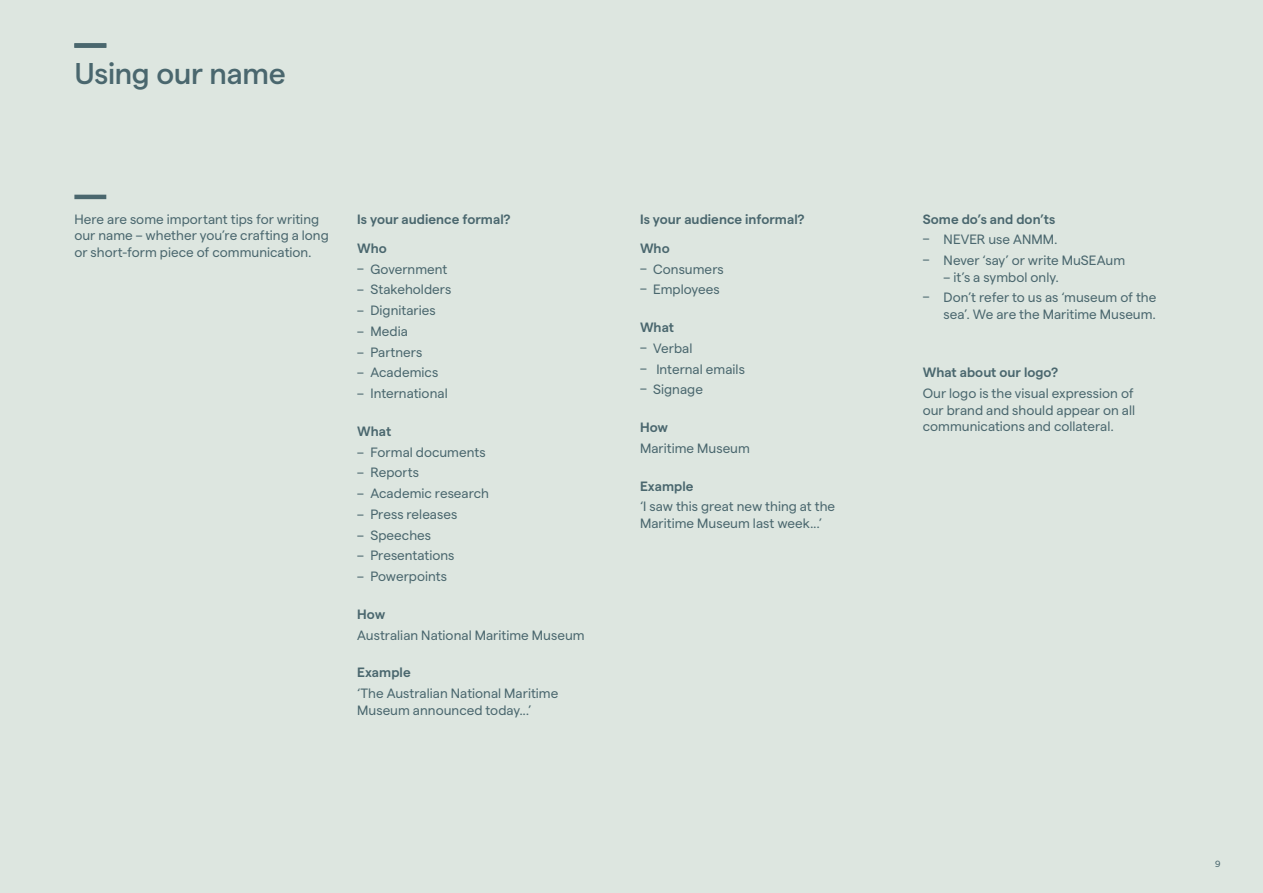
<style>
.page{position:relative;width:1263px;height:893px;background:#dde6e0}
.page>*{position:absolute;margin:0;border:0;box-sizing:border-box;transform-origin:0 0}
.Heading{font:500 30px "Matter";letter-spacing:-.01em;color:#4a676e}
.Body{font:13.5px/16.5px "Matter";color:#4a676e}
.Body-2{font:600 13.5px "Matter";color:#4a676e}
.t1{font:9px "Matter";color:#4a676e}
</style>
<div class="page">
<div style="left:74px;top:43px;width:32px;height:5px;background:#4a676e"></div>
<hr style="left:74px;top:195px;width:32px;height:4px;background:#4a676e">
<p class="Heading" style="left:74px;top:51px;width:213px">Using our name</p>
<p class="Body" style="left:74px;top:209px;width:256px">Here are some important tips for writing our name – whether you’re crafting a long or short-form piece of communication.</p>
<p class="Body-2" style="left:357px;top:209px;width:155px">Is your audience formal?</p>
<p class="Body-2" style="left:357px;top:238px;width:31px">Who</p>
<p class="Body" style="left:357px;top:259px;width:92px">– Government</p>
<p class="Body" style="left:357px;top:280px;width:96px">– Stakeholders</p>
<p class="Body" style="left:357px;top:301px;width:80px">– Dignitaries</p>
<p class="Body" style="left:357px;top:322px;width:52px">– Media</p>
<p class="Body" style="left:357px;top:342px;width:67px">– Partners</p>
<p class="Body" style="left:357px;top:363px;width:83px">– Academics</p>
<p class="Body" style="left:357px;top:384px;width:92px">– International</p>
<p class="Body-2" style="left:357px;top:421px;width:36px">What</p>
<p class="Body" style="left:357px;top:442px;width:130px">– Formal documents</p>
<p class="Body" style="left:357px;top:463px;width:63px">– Reports</p>
<p class="Body" style="left:357px;top:484px;width:133px">– Academic research</p>
<p class="Body" style="left:357px;top:505px;width:102px">– Press releases</p>
<p class="Body" style="left:357px;top:525px;width:75px">– Speeches</p>
<p class="Body" style="left:357px;top:546px;width:99px">– Presentations</p>
<p class="Body" style="left:357px;top:567px;width:91px">– Powerpoints</p>
<p class="Body-2" style="left:357px;top:604px;width:30px">How</p>
<p class="Body" style="left:357px;top:626px;width:229px">Australian National Maritime Museum</p>
<p class="Body-2" style="left:357px;top:663px;width:55px">Example</p>
<p class="Body" style="left:357px;top:684px;width:203px">‘The Australian National Maritime<br>Museum announced today...’</p>
<p class="Body-2" style="left:640px;top:209px;width:166px">Is your audience informal?</p>
<p class="Body-2" style="left:640px;top:238px;width:31px">Who</p>
<p class="Body" style="left:640px;top:259px;width:85px">– Consumers</p>
<p class="Body" style="left:640px;top:280px;width:81px">– Employees</p>
<p class="Body-2" style="left:640px;top:317px;width:36px">What</p>
<p class="Body" style="left:640px;top:339px;width:54px">– Verbal</p>
<p class="Body" style="left:640px;top:359px;width:106px">– Internal emails</p>
<p class="Body" style="left:640px;top:380px;width:64px">– Signage</p>
<p class="Body-2" style="left:640px;top:417px;width:30px">How</p>
<p class="Body" style="left:640px;top:439px;width:111px">Maritime Museum</p>
<p class="Body-2" style="left:640px;top:476px;width:55px">Example</p>
<p class="Body" style="left:640px;top:497px;width:197px">‘I saw this great new thing at the<br>Maritime Museum last week...’</p>
<p class="Body-2" style="left:923px;top:209px;width:134px">Some do’s and don’ts</p>
<p class="Body" style="left:923px;top:230px;width:136px">– NEVER use ANMM.</p>
<p class="Body" style="left:923px;top:251px;width:204px">– Never ‘say’ or write MuSEAum</p>
<p class="Body" style="left:944px;top:267px;width:117px">– it’s a symbol only.</p>
<p class="Body" style="left:923px;top:288px;width:235px;text-align:right">– Don’t refer to us as ‘museum of the sea’. We are the Maritime Museum.</p>
<p class="Body-2" style="left:923px;top:363px;width:137px">What about our logo?</p>
<p class="Body" style="left:923px;top:384px;width:214px;text-align:justify">Our logo is the visual expression of our brand and should appear on all communications and collateral.</p>
<p class="t1" style="left:1215px;top:857px;width:7px">9</p>
</div>
